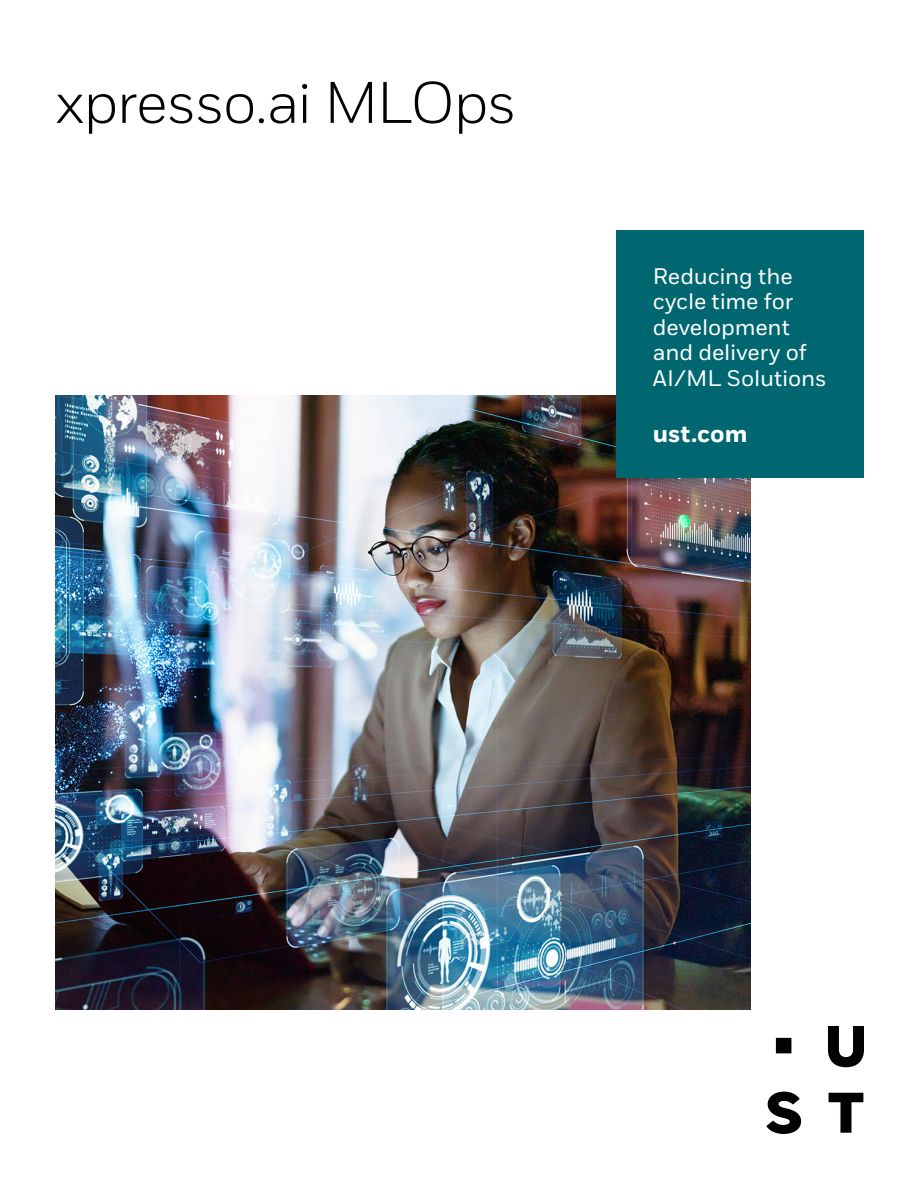
<style>
.page{position:relative;width:918px;height:1188px;background:#fff}
.page>*{position:absolute;margin:0;border:0;box-sizing:border-box;transform-origin:0 0}
.Large_headline_Fort{font:300 58.5px "Fort";letter-spacing:-.03em;color:#010301}
.Website_Fort_Bold_16{font:700 24px "Fort";color:#fff}
.Subhead_Fort_book_16{font:22.5px/25.5px "Fort";letter-spacing:-.005em;color:#fff}
</style>
<div class="page">
<img style="left:56px;top:395px;width:695px;height:615px">
<svg style="left:766px;top:1026px;width:98px;height:108px"></svg>
<div style="left:617px;top:230px;width:247px;height:248px;background:#006770"></div>
<p class="Large_headline_Fort" style="left:56px;top:68px;width:463px">xpresso.ai MLOps</p>
<p class="Subhead_Fort_book_16" style="left:653px;top:264px;width:156px">Reducing the cycle time for development and delivery of</p>
<p class="Subhead_Fort_book_16" style="left:653px;top:366px;width:175px">AI/ML Solutions</p>
<p class="Website_Fort_Bold_16" style="left:653px;top:419px;width:96px">ust.com</p>
</div>
